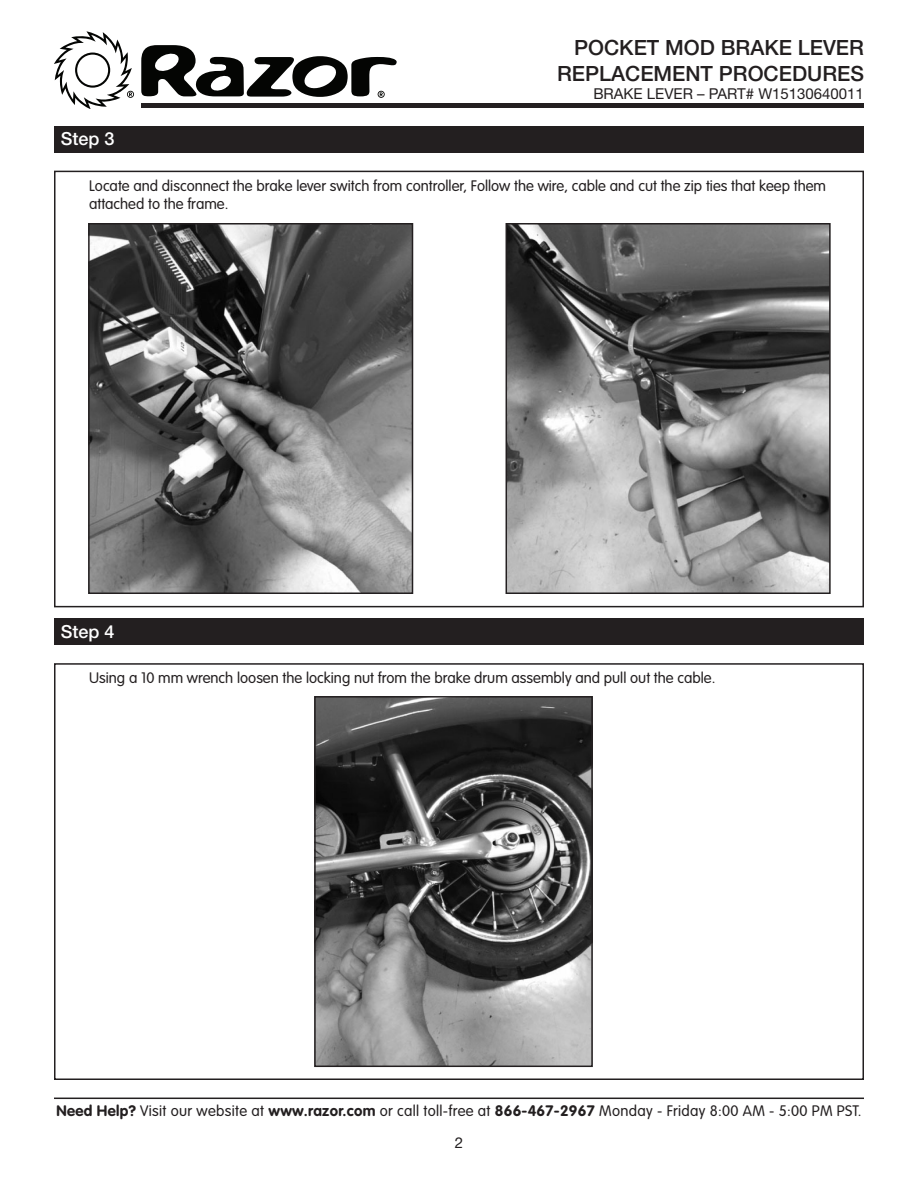
<style>
.page{position:relative;width:918px;height:1188px;background:#fff}
.page>*{position:absolute;margin:0;border:0;box-sizing:border-box;transform-origin:0 0}
.t1{font:500 21px/25.2px "Helvetica Neue LT Std";color:#231f20;text-align:right}
.Step_Header{font:500 18px "Helvetica Neue LT Std";color:#fff}
.Step_Text{font:300 15px/18px "VAG Rounded Std";color:#231f20}
.Step_Text-2{font:300 15px "VAG Rounded Std";letter-spacing:.02em;color:#231f20}
.t2{font:15px "Helvetica Neue LT Std";color:#231f20}
.s1{font-weight:700}
</style>
<div class="page">
<hr style="left:54px;top:1098px;width:810px;height:1px;background:#231f20">
<svg style="left:54px;top:31px;width:80px;height:78px"></svg>
<svg style="left:141px;top:45px;width:256px;height:53px"></svg>
<hr style="left:142px;top:104px;width:722px;height:4px;background:#231f20">
<div style="left:54px;top:171px;width:810px;height:436px;border:2px solid #231f20"></div>
<div style="left:54px;top:663px;width:810px;height:417px;border:2px solid #231f20"></div>
<img style="left:91px;top:226px;width:319px;height:365px">
<div style="left:88px;top:223px;width:325px;height:371px;border:2px solid #231f20"></div>
<img style="left:317px;top:699px;width:273px;height:365px">
<div style="left:314px;top:696px;width:279px;height:371px;border:2px solid #231f20"></div>
<img style="left:509px;top:226px;width:319px;height:365px">
<div style="left:506px;top:223px;width:325px;height:371px;border:2px solid #231f20"></div>
<div style="left:54px;top:126px;width:810px;height:27px;background:#231f20"></div>
<div style="left:54px;top:618px;width:810px;height:27px;background:#231f20"></div>
<p class="Step_Header" style="left:61px;top:128px;width:55px">Step 3</p>
<h1 class="t1" style="left:557px;top:35px;width:308px">POCKET MOD BRAKE LEVER<br>REPLACEMENT PROCEDURES</h1>
<p class="t2" style="left:593px;top:84px;width:272px">BRAKE LEVER – PART# W15130640011</p>
<p class="Step_Text" style="left:89px;top:177px;width:739px">Locate and disconnect the brake lever switch from controller, Follow the wire, cable and cut the zip ties that keep them attached to the frame.</p>
<p class="Step_Header" style="left:61px;top:621px;width:55px">Step 4</p>
<p class="Step_Text" style="left:89px;top:670px;width:628px">Using a 10 mm wrench loosen the locking nut from the brake drum assembly and pull out the cable.</p>
<p class="Step_Text-2" style="left:56px;top:1102px;width:807px"><span class="s1">Need Help?</span> Visit our website at <span class="s1">www.razor.com</span> or call toll-free at <span class="s1">866-467-2967</span> Monday - Friday 8:00 AM - 5:00 PM PST.</p>
<p class="t2" style="left:455px;top:1133px;width:10px">2</p>
</div>
